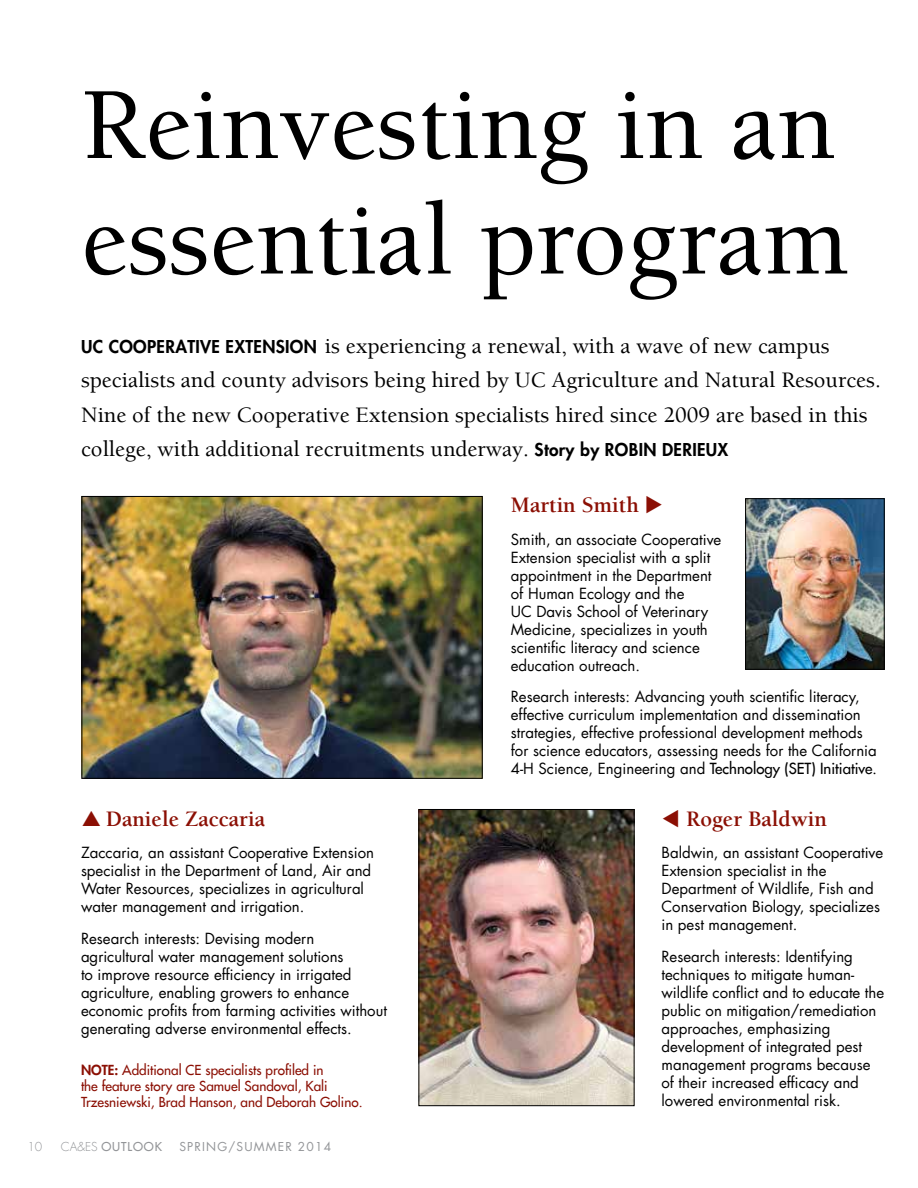
<style>
.page{position:relative;width:918px;height:1188px;background:#fff}
.page>*{position:absolute;margin:0;border:0;box-sizing:border-box;transform-origin:0 0}
.t1{font:500 105px/115.5px "Berkeley UC Davis";color:#000}
.t2{font:500 22.5px/34.5px "Berkeley UC Davis";color:#000}
.t3{font:700 22.5px "Berkeley UC Davis";color:#8b0f04}
.t4{font:15px/18px "Futura UC Davis";color:#000}
.t5{font:500 13.5px/16.2px "Futura UC Davis";color:#8b0f04}
.t6{font:12px "Futura UC Davis";letter-spacing:.1em;color:#939598}
.t7{font:500 12px "Futura UC Davis";letter-spacing:.075em;color:#939598}
.t8{font:300 12px "Futura UC Davis";color:#939598}
.s1{font-family:"Futura Std";font-weight:800;font-size:17.25px}
.s2{font-family:"Futura Std";font-weight:800}
.s3{font-weight:300}
.s4{font-weight:500}
</style>
<div class="page">
<img style="left:84px;top:498px;width:397px;height:279px">
<div style="left:82px;top:496px;width:401px;height:283px;border:1px solid #000"></div>
<img style="left:420px;top:811px;width:212px;height:293px">
<div style="left:418px;top:809px;width:216px;height:297px;border:1px solid #000"></div>
<img style="left:747px;top:500px;width:136px;height:168px">
<div style="left:745px;top:498px;width:140px;height:172px;border:1px solid #000"></div>
<h1 class="t1" style="left:81px;top:66px;width:769px">Reinvesting in an essential program</h1>
<p class="t2" style="left:81px;top:328px;width:801px"><span class="s1">UC COOPERATIVE EXTENSION</span> is experiencing a renewal, with a wave of new campus specialists and county advisors being hired by UC Agriculture and Natural Resources.<br>Nine of the new Cooperative Extension specialists hired since 2009 are based in this college, with additional recruitments underway. <span class="s1">Story by ROBIN DERIEUX</span></p>
<h2 class="t3" style="left:106px;top:805px;width:161px">Daniele Zaccaria</h2>
<p class="t4" style="left:81px;top:844px;width:295px">Zaccaria, an assistant Cooperative Extension specialist in the Department of Land, Air and Water Resources, specializes in agricultural water management and irrigation.</p>
<p class="t4" style="left:81px;top:929px;width:308px">Research interests: Devising modern agricultural water management solutions<br>to improve resource efficiency in irrigated agriculture, enabling growers to enhance economic profits from farming activities without generating adverse environmental effects.</p>
<p class="t5" style="left:81px;top:1062px;width:283px"><span class="s2">NOTE:</span> Additional CE specialists profiled in<br>the feature story are Samuel Sandoval, Kali<br>Trzesniewski, Brad Hanson, and Deborah Golino.</p>
<p class="t8" style="left:27px;top:1140px;width:16px">10</p>
<p class="t7" style="left:61px;top:1139px;width:103px"><span class="s3">CA&amp;ES</span> OUTLOOK</p>
<p class="t6" style="left:179px;top:1139px;width:153px">SPRING/SUMMER 2014</p>
<h2 class="t3" style="left:511px;top:492px;width:154px">Martin Smith ◆</h2>
<p class="t4" style="left:511px;top:530px;width:212px">Smith, an associate Cooperative<br>Extension specialist with a split appointment in the Department of Human Ecology and the<br>UC Davis School of Veterinary<br>Medicine, specializes in youth scientific literacy and science education outreach.</p>
<p class="t4" style="left:511px;top:688px;width:368px">Research interests: Advancing youth scientific literacy, effective curriculum implementation and dissemination strategies, effective professional development methods for science educators, assessing needs for the California 4-H Science, Engineering and <span class="s4">Technology (SET) Initiative.</span></p>
<h2 class="t3" style="left:662px;top:805px;width:167px">▼ Roger Baldwin</h2>
<p class="t4" style="left:662px;top:844px;width:223px">Baldwin, an assistant Cooperative<br>Extension specialist in the<br>Department of Wildlife, Fish and<br>Conservation Biology, specializes in pest management.</p>
<p class="t4" style="left:662px;top:947px;width:224px">Research interests: Identifying techniques to mitigate human&shy;wildlife conflict and to educate the public on mitigation/remediation approaches, emphasizing development of integrated pest management programs because of their increased efficacy and lowered environmental risk.</p>
</div>
